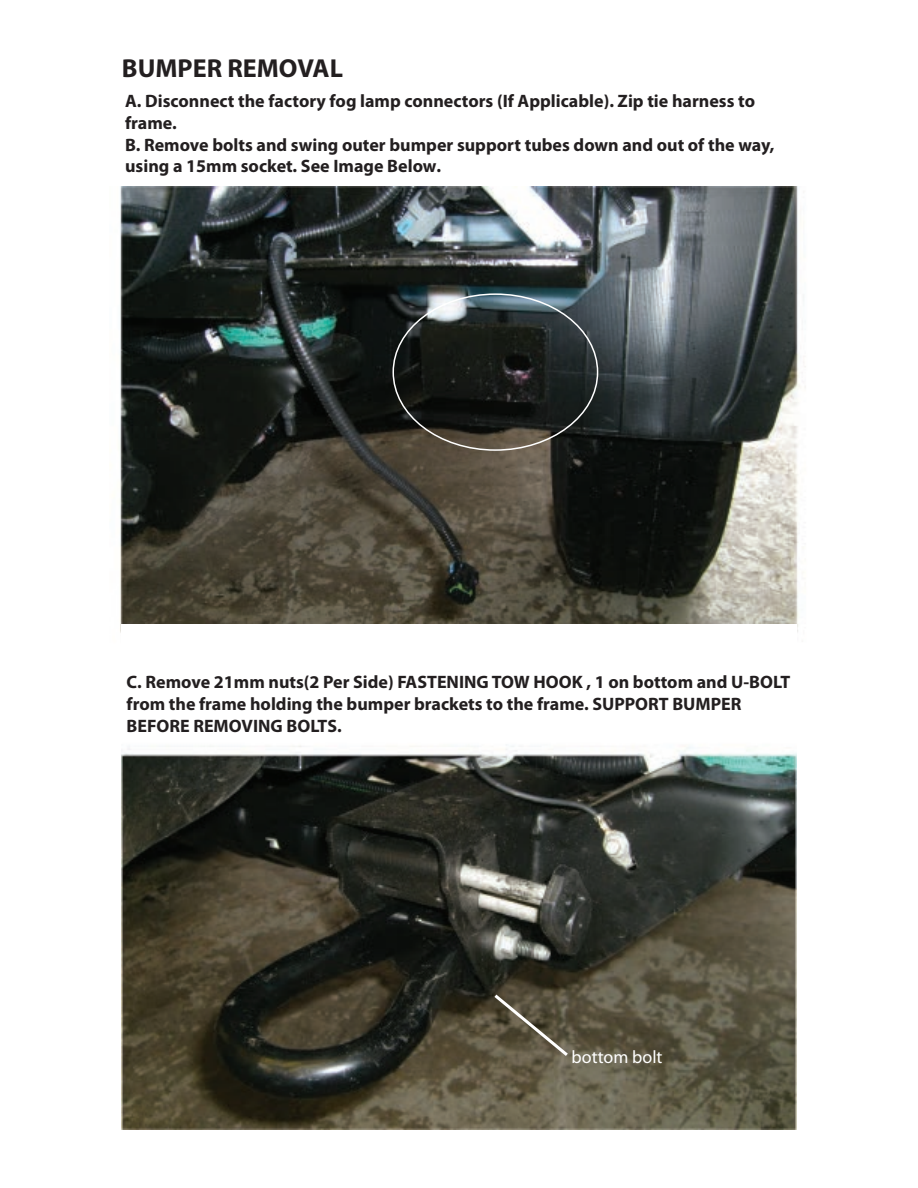
<style>
.page{position:relative;width:918px;height:1188px;background:#fff}
.page>*{position:absolute;margin:0;border:0;box-sizing:border-box;transform-origin:0 0}
.t1{font:700 26.1px "Myriad Pro";color:#231f20}
.t2{font:700 18px/21.6px "Myriad Pro";color:#231f20}
.t3{font:18px "Myriad Pro";color:#fff}
</style>
<div class="page">
<img style="left:120px;top:186px;width:686px;height:447px">
<img style="left:122px;top:624px;width:674px;height:506px">
<svg style="left:491px;top:992px;width:80px;height:67px;background:#635c4a"></svg>
<h1 class="t1" style="left:122px;top:51px;width:223px">BUMPER REMOVAL</h1>
<p class="t2" style="left:125px;top:90px;width:651px">A. Disconnect the factory fog lamp connectors (If Applicable). Zip tie harness to frame.<br>B. Remove bolts and swing outer bumper support tubes down and out of the way, using a 15mm socket. See Image Below.</p>
<p class="t2" style="left:127px;top:671px;width:665px">C. Remove 21mm nuts(2 Per Side) FASTENING TOW HOOK , 1 on bottom and U-BOLT from the frame holding the bumper brackets to the frame. SUPPORT BUMPER<br>BEFORE REMOVING BOLTS.</p>
<p class="t3" style="left:572px;top:1046px;width:92px">bottom bolt</p>
</div>
